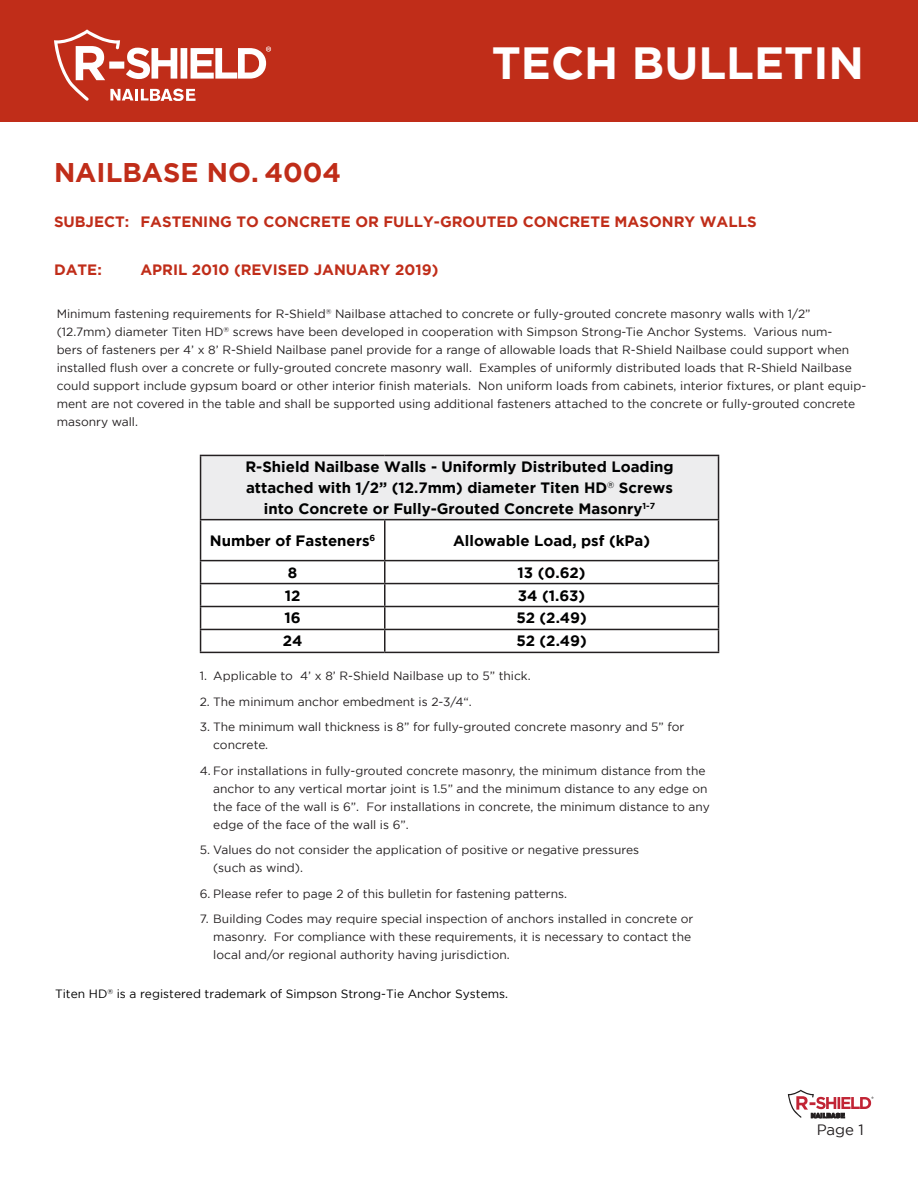
<style>
.page{position:relative;width:918px;height:1188px;background:#fff}
.page>*{position:absolute;margin:0;border:0;box-sizing:border-box;transform-origin:0 0}
.t1{font:700 45px "Gotham";color:#fff}
.t2{font:700 27px "Gotham";color:#c02d19}
.t3{font:700 15px/20.7px "Gotham";color:#000101;text-align:center}
.t4{font:700 15px "Gotham";color:#c02d19}
.t5{font:15px "Gotham";color:#231f20}
.t6{font:12px/18px "Gotham";color:#231f20}
.t7{font:12px "Gotham";color:#000101}
.t8{font:700 6.6px "Akzidenz Grotesk BE";color:#231f20}
</style>
<div class="page">
<div style="left:0;top:0;width:918px;height:122px;background:#c02d19"></div>
<svg style="left:54px;top:29px;width:217px;height:71px"></svg>
<svg style="left:788px;top:1090px;width:85px;height:28px"></svg>
<div style="left:201px;top:455px;width:518px;height:65px;background:#ededee"></div>
<hr style="left:200px;top:455px;width:185px;height:1px;background:#231f20">
<hr style="left:200px;top:456px;width:1px;height:63px;background:#231f20">
<hr style="left:385px;top:455px;width:334px;height:1px;background:#231f20">
<hr style="left:718px;top:456px;width:1px;height:63px;background:#231f20">
<hr style="left:200px;top:519px;width:185px;height:1px;background:#231f20">
<hr style="left:200px;top:520px;width:1px;height:40px;background:#231f20">
<hr style="left:385px;top:519px;width:334px;height:1px;background:#231f20">
<hr style="left:384px;top:520px;width:2px;height:40px;background:#231f20">
<hr style="left:718px;top:520px;width:1px;height:40px;background:#231f20">
<hr style="left:200px;top:560px;width:185px;height:1px;background:#231f20">
<hr style="left:385px;top:560px;width:334px;height:1px;background:#231f20">
<hr style="left:384px;top:561px;width:2px;height:22px;background:#231f20">
<hr style="left:200px;top:583px;width:185px;height:1px;background:#231f20">
<hr style="left:385px;top:583px;width:334px;height:1px;background:#231f20">
<hr style="left:384px;top:584px;width:2px;height:22px;background:#231f20">
<hr style="left:200px;top:606px;width:185px;height:1px;background:#231f20">
<hr style="left:385px;top:606px;width:334px;height:1px;background:#231f20">
<hr style="left:384px;top:607px;width:2px;height:22px;background:#231f20">
<hr style="left:200px;top:629px;width:185px;height:1px;background:#231f20">
<svg style="left:200px;top:561px;width:1px;height:91px"></svg>
<hr style="left:385px;top:629px;width:334px;height:1px;background:#231f20">
<hr style="left:384px;top:630px;width:2px;height:22px;background:#231f20">
<svg style="left:718px;top:561px;width:1px;height:91px"></svg>
<hr style="left:200px;top:652px;width:185px;height:1px;background:#231f20">
<hr style="left:385px;top:652px;width:334px;height:1px;background:#231f20">
<h2 class="t2" style="left:54px;top:157px;width:289px">NAILBASE NO. 4004</h2>
<h1 class="t1" style="left:492px;top:37px;width:374px">TECH BULLETIN</h1>
<p class="t4" style="left:54px;top:213px;width:77px">SUBJECT:</p>
<p class="t4" style="left:54px;top:261px;width:49px">DATE:</p>
<p class="t4" style="left:140px;top:213px;width:618px">FASTENING TO CONCRETE OR FULLY-GROUTED CONCRETE MASONRY WALLS</p>
<p class="t4" style="left:140px;top:261px;width:300px">APRIL 2010 (REVISED JANUARY 2019)</p>
<p class="t6" style="left:57px;top:305px;width:811px">Minimum fastening requirements for R-Shield<sup>®</sup> Nailbase attached to concrete or fully-grouted concrete masonry walls with 1/2” (12.7mm) diameter Titen HD<sup>®</sup> screws have been developed in cooperation with Simpson Strong-Tie Anchor Systems. Various num-<br>bers of fasteners per 4’ x 8’ R-Shield Nailbase panel provide for a range of allowable loads that R-Shield Nailbase could support when installed flush over a concrete or fully-grouted concrete masonry wall. Examples of uniformly distributed loads that R-Shield Nailbase could support include gypsum board or other interior finish materials. Non uniform loads from cabinets, interior fixtures, or plant equip&shy;ment are not covered in the table and shall be supported using additional fasteners attached to the concrete or fully-grouted concrete masonry wall.</p>
<p class="t3" style="left:245px;top:456px;width:430px">R-Shield Nailbase Walls - Uniformly Distributed Loading attached with 1/2” (12.7mm) diameter Titen HD<sup>®</sup> Screws into Concrete or Fully-Grouted Concrete Masonry<sup>1-7</sup></p>
<p class="t3" style="left:210px;top:530px;width:167px">Number of Fasteners<sup>6</sup></p>
<p class="t3" style="left:453px;top:530px;width:199px">Allowable Load, psf (kPa)</p>
<p class="t3" style="left:288px;top:562px;width:11px">8</p>
<p class="t3" style="left:518px;top:562px;width:70px">13 (0.62)</p>
<p class="t3" style="left:285px;top:584px;width:17px">12</p>
<p class="t3" style="left:518px;top:584px;width:69px">34 (1.63)</p>
<p class="t3" style="left:285px;top:607px;width:18px">16</p>
<p class="t3" style="left:516px;top:607px;width:72px">52 (2.49)</p>
<p class="t3" style="left:283px;top:630px;width:21px">24</p>
<p class="t3" style="left:516px;top:630px;width:72px">52 (2.49)</p>
<p class="t6" style="left:200px;top:667px;width:332px">1. Applicable to 4’ x 8’ R-Shield Nailbase up to 5” thick.</p>
<p class="t6" style="left:200px;top:692px;width:274px">2. The minimum anchor embedment is 2-3/4“.</p>
<p class="t6" style="left:213px;top:718px;width:473px;text-indent:-14px">3. The minimum wall thickness is 8” for fully-grouted concrete masonry and 5” for concrete.</p>
<p class="t6" style="left:213px;top:761px;width:498px;text-indent:-14px">4. For installations in fully-grouted concrete masonry, the minimum distance from the anchor to any vertical mortar joint is 1.5” and the minimum distance to any edge on the face of the wall is 6”. For installations in concrete, the minimum distance to any edge of the face of the wall is 6”.</p>
<p class="t6" style="left:213px;top:841px;width:427px;text-indent:-14px">5. Values do not consider the application of positive or negative pressures (such as wind).</p>
<p class="t6" style="left:200px;top:884px;width:369px">6. Please refer to page 2 of this bulletin for fastening patterns.</p>
<p class="t6" style="left:213px;top:910px;width:482px;text-indent:-14px">7. Building Codes may require special inspection of anchors installed in concrete or masonry. For compliance with these requirements, it is necessary to contact the local and/or regional authority having jurisdiction.</p>
<p class="t7" style="left:55px;top:987px;width:455px">Titen HD<sup>®</sup> is a registered trademark of Simpson Strong-Tie Anchor Systems.</p>
<p class="t8" style="left:811px;top:1112px;width:36px">NAILBASE</p>
<p class="t5" style="left:817px;top:1122px;width:49px">Page 1</p>
</div>
